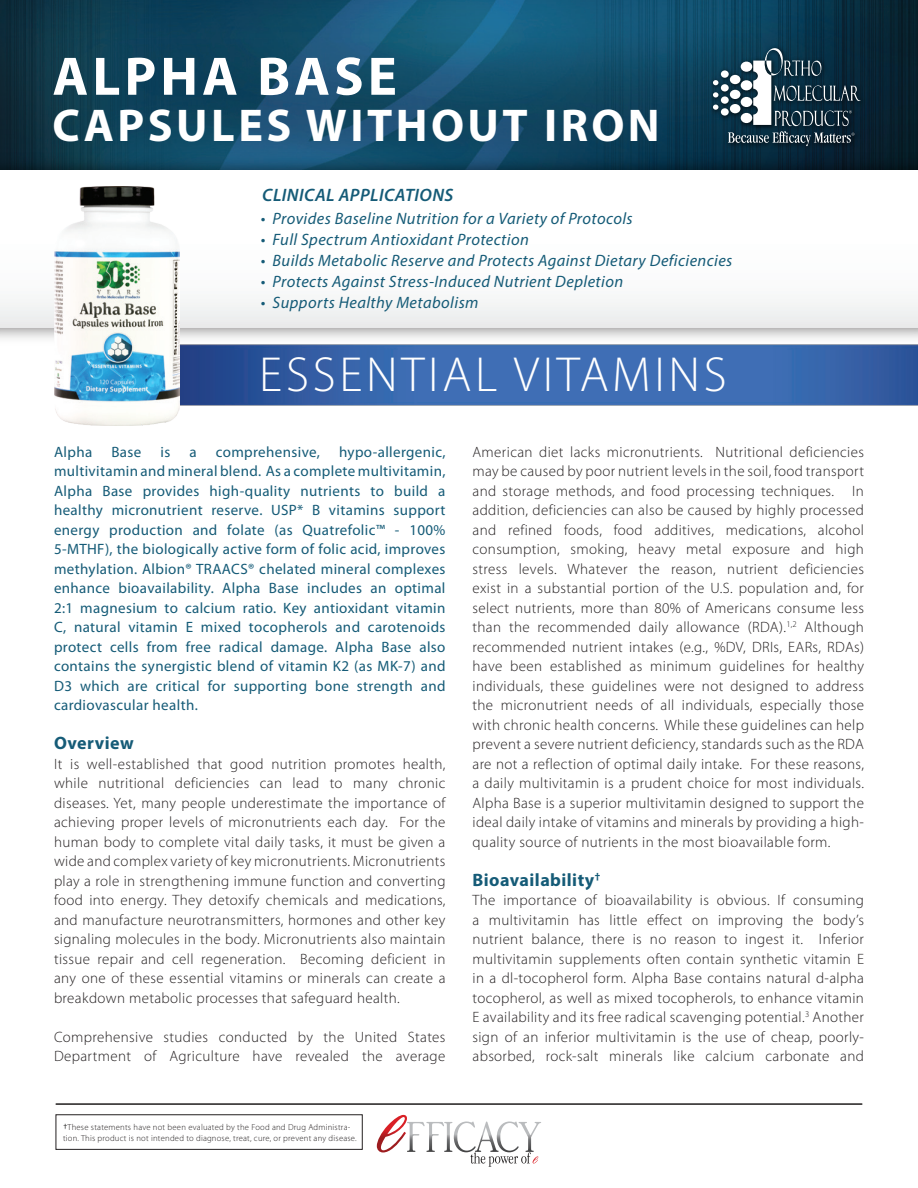
<style>
.page{position:relative;width:918px;height:1188px;background:#fff}
.page>*{position:absolute;margin:0;border:0;box-sizing:border-box;transform-origin:0 0}
.t1{font:700 54.75px "Myriad Pro";letter-spacing:.075em;color:#fff}
.t2{font:300 49.5px "Myriad Pro";letter-spacing:.075em;color:#fff}
.t3{font:700 46.2px "Myriad Pro";letter-spacing:.075em;color:#fff}
.t4{font:700 18px "Myriad Pro";letter-spacing:.025em;color:#155b77}
.t5{font:italic 600 18px "Myriad Pro";letter-spacing:.025em;color:#155b77}
.t6{font:italic 16.5px "Myriad Pro";letter-spacing:.025em;color:#155b77}
.t7{font:300 15px/19.5px "Myriad Pro";letter-spacing:.025em;color:#231f20;text-align:justify}
.t8{font:15px/19.5px "Myriad Pro";letter-spacing:.025em;color:#155b77;text-align:justify}
.t9{font:300 8.7px/10.4px "Myriad Pro";letter-spacing:.025em;color:#231f20}
.s1{font-family:"Calibri";font-size:9px;color:#000}
</style>
<div class="page">
<img style="left:0;top:0;width:918px;height:148px">
<img style="left:0;top:148px;width:918px;height:191px">
<div style="left:0;top:170px;width:918px;height:158px;background:#fff"></div>
<img style="left:708px;top:43px;width:160px;height:111px">
<div style="left:721px;top:70px;width:8px;height:8px;background:#fff;border-radius:50%"></div>
<div style="left:721px;top:84px;width:8px;height:8px;background:#fff;border-radius:50%"></div>
<div style="left:721px;top:96px;width:8px;height:8px;background:#fff;border-radius:50%"></div>
<div style="left:721px;top:108px;width:8px;height:8px;background:#fff;border-radius:50%"></div>
<svg style="left:713px;top:80px;width:5px;height:5px"></svg>
<svg style="left:713px;top:92px;width:5px;height:6px"></svg>
<svg style="left:713px;top:105px;width:5px;height:5px"></svg>
<svg style="left:728px;top:48px;width:133px;height:98px;background:#3c5563"></svg>
<svg style="left:377px;top:1115px;width:164px;height:52px"></svg>
<hr style="left:56px;top:1103px;width:806px;height:2px;background:#211e1e">
<img style="left:180px;top:307px;width:738px;height:99px">
<div style="left:56px;top:1114px;width:307px;height:36px;border:1px solid #231f20"></div>
<img style="left:54px;top:187px;width:126px;height:239px">
<h1 class="t1" style="left:52px;top:41px;width:346px">ALPHA BASE</h1>
<h3 class="t3" style="left:52px;top:95px;width:609px">CAPSULES WITHOUT IRON</h3>
<p class="t5" style="left:262px;top:184px;width:193px">CLINICAL APPLICATIONS</p>
<p class="t6" style="left:261px;top:208px;width:373px">• Provides Baseline Nutrition for a Variety of Protocols</p>
<p class="t6" style="left:261px;top:229px;width:270px">• Full Spectrum Antioxidant Protection</p>
<p class="t6" style="left:261px;top:250px;width:473px">• Builds Metabolic Reserve and Protects Against Dietary Deficiencies</p>
<p class="t6" style="left:261px;top:271px;width:364px">• Protects Against Stress-Induced Nutrient Depletion</p>
<p class="t6" style="left:261px;top:292px;width:219px">• Supports Healthy Metabolism</p>
<h2 class="t2" style="left:259px;top:345px;width:469px">ESSENTIAL VITAMINS</h2>
<p class="t8" style="left:54px;top:442px;width:393px;text-indent:285px">hypo-allergenic, multivitamin and mineral blend. As a complete multivitamin, Alpha Base provides high-quality nutrients to build a healthy micronutrient reserve. USP* B vitamins support energy production and folate (as Quatrefolic™ - 100% 5-MTHF), the biologically active form of folic acid, improves methylation. Albion® TRAACS® chelated mineral complexes enhance bioavailability. Alpha Base includes an optimal 2:1 magnesium to calcium ratio. Key antioxidant vitamin C, natural vitamin E mixed tocopherols and carotenoids protect cells from free radical damage. Alpha Base also contains the synergistic blend of vitamin K2 (as MK-7) and D3 which are critical for supporting bone strength and cardiovascular health.</p>
<p class="t4" style="left:54px;top:732px;width:81px">Overview</p>
<p class="t7" style="left:54px;top:754px;width:393px">It is well-established that good nutrition promotes health, while nutritional deficiencies can lead to many chronic diseases. Yet, many people underestimate the importance of achieving proper levels of micronutrients each day. For the human body to complete vital daily tasks, it must be given a wide and complex variety of key micronutrients. Micronutrients play a role in strengthening immune function and converting food into energy. They detoxify chemicals and medications, and manufacture neurotransmitters, hormones and other key signaling molecules in the body. Micronutrients also maintain tissue repair and cell regeneration. Becoming deficient in any one of these essential vitamins or minerals can create a breakdown metabolic processes that safeguard health.</p>
<p class="t7" style="left:54px;top:1027px;width:393px">Comprehensive studies conducted by the United States<br>Department of Agriculture have revealed the average</p>
<p class="t8" style="left:54px;top:442px;width:40px">Alpha</p>
<p class="t8" style="left:111px;top:442px;width:31px">Base</p>
<p class="t8" style="left:160px;top:442px;width:11px">is</p>
<p class="t8" style="left:189px;top:442px;width:9px">a</p>
<p class="t8" style="left:216px;top:442px;width:106px">comprehensive,</p>
<p class="t9" style="left:63px;top:1122px;width:295px"><span class="s1">†</span>These statements have not been evaluated by the Food and Drug Administra&shy;tion. This product is not intended to diagnose, treat, cure, or prevent any disease.</p>
<p class="t7" style="left:472px;top:442px;width:393px">American diet lacks micronutrients. Nutritional deficiencies may be caused by poor nutrient levels in the soil, food transport and storage methods, and food processing techniques. In addition, deficiencies can also be caused by highly processed and refined foods, food additives, medications, alcohol consumption, smoking, heavy metal exposure and high stress levels. Whatever the reason, nutrient deficiencies exist in a substantial portion of the U.S. population and, for select nutrients, more than 80% of Americans consume less than the recommended daily allowance (RDA).<sup>1,2</sup> Although recommended nutrient intakes (e.g., %DV, DRIs, EARs, RDAs) have been established as minimum guidelines for healthy individuals, these guidelines were not designed to address the micronutrient needs of all individuals, especially those with chronic health concerns. While these guidelines can help prevent a severe nutrient deficiency, standards such as the RDA are not a reflection of optimal daily intake. For these reasons, a daily multivitamin is a prudent choice for most individuals.<br>Alpha Base is a superior multivitamin designed to support the ideal daily intake of vitamins and minerals by providing a high&shy;quality source of nutrients in the most bioavailable form.</p>
<p class="t4" style="left:472px;top:868px;width:129px">Bioavailability<sup>†</sup></p>
<p class="t7" style="left:472px;top:890px;width:393px">The importance of bioavailability is obvious. If consuming a multivitamin has little effect on improving the body’s nutrient balance, there is no reason to ingest it. Inferior multivitamin supplements often contain synthetic vitamin E in a dl-tocopherol form. Alpha Base contains natural d-alpha tocopherol, as well as mixed tocopherols, to enhance vitamin E availability and its free radical scavenging potential.<sup>3</sup> Another sign of an inferior multivitamin is the use of cheap, poorly&shy;absorbed, rock-salt minerals like calcium carbonate and</p>
</div>
